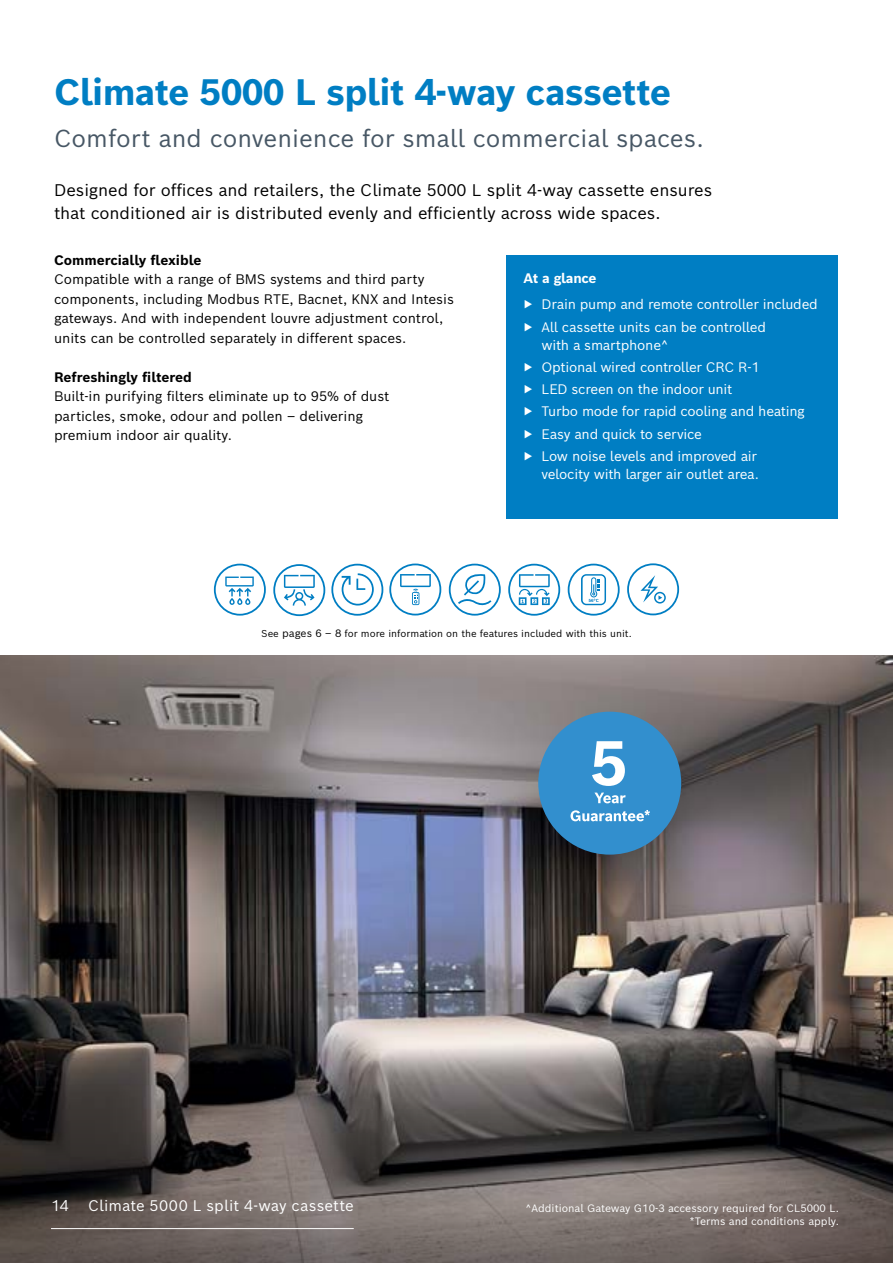
<style>
.page{position:relative;width:893px;height:1263px;background:#fff}
.page>*{position:absolute;margin:0;border:0;box-sizing:border-box;transform-origin:0 0}
.t1{font:700 61.65px "Bosch Sans";color:#fff}
.t2{font:700 36px "Bosch Sans";letter-spacing:-.02em;color:#007ec3}
.t3{font:24px "Bosch Sans";color:#475765}
.t4{font:16.5px/22.5px "Bosch Sans";letter-spacing:-.005em;color:#000}
.t5{font:15px "Bosch Sans";letter-spacing:.005em;color:#fff}
.t6{font:13.5px/19.5px "Bosch Sans";letter-spacing:-.005em;color:#000}
.t7{font:13.5px/22.2px "Bosch Sans";letter-spacing:-.02em;color:#fff}
.t8{font:700 13.5px "Bosch Sans";letter-spacing:-.005em;color:#000}
.t9{font:700 13.5px "Bosch Sans";letter-spacing:-.02em;color:#fff}
.t10{font:10.5px/12.6px "Bosch Sans";color:#fff;text-align:right}
.t11{font:9.75px "Bosch Sans";color:#000}
.s1{font-size:10.5px}
</style>
<div class="page">
<img style="left:0;top:655px;width:893px;height:427px">
<svg style="left:389px;top:563px;width:52px;height:52px"></svg>
<svg style="left:214px;top:564px;width:52px;height:52px"></svg>
<svg style="left:627px;top:563px;width:52px;height:52px"></svg>
<svg style="left:331px;top:564px;width:52px;height:52px"></svg>
<svg style="left:273px;top:564px;width:52px;height:52px"></svg>
<svg style="left:568px;top:564px;width:52px;height:52px"></svg>
<svg style="left:508px;top:564px;width:52px;height:52px"></svg>
<svg style="left:449px;top:564px;width:52px;height:52px"></svg>
<div style="left:538px;top:712px;width:143px;height:143px;background:#328fce;border-radius:50%"></div>
<svg style="left:594px;top:792px;width:32px;height:11px"></svg>
<svg style="left:570px;top:810px;width:80px;height:11px"></svg>
<div style="left:507px;top:255px;width:331px;height:263px;background:#007ec3"></div>
<svg style="left:0;top:1082px;width:893px;height:181px;background:#554e4c"></svg>
<hr style="left:51px;top:1228px;width:303px;height:1px;background:#fff">
<h2 class="t2" style="left:54px;top:68px;width:618px">Climate 5000 L split 4-way cassette</h2>
<h3 class="t3" style="left:54px;top:122px;width:651px">Comfort and convenience for small commercial spaces.</h3>
<p class="t4" style="left:54px;top:178px;width:660px">Designed for offices and retailers, the Climate 5000 L split 4-way cassette ensures that conditioned air is distributed evenly and efficiently across wide spaces.</p>
<p class="t8" style="left:54px;top:251px;width:149px">Commercially flexible</p>
<p class="t6" style="left:54px;top:269px;width:401px">Compatible with a range of BMS systems and third party components, including Modbus RTE, Bacnet, KNX and Intesis gateways. And with independent louvre adjustment control, units can be controlled separately in different spaces.</p>
<p class="t8" style="left:54px;top:368px;width:139px">Refreshingly filtered</p>
<p class="t6" style="left:54px;top:386px;width:337px">Built-in purifying filters eliminate up to 95% of dust particles, smoke, odour and pollen – delivering premium indoor air quality.</p>
<p class="t9" style="left:524px;top:269px;width:75px">At a glance</p>
<p class="t7" style="left:524px;top:293px;width:296px">▶ Drain pump and remote controller included ▶ All cassette units can be controlled</p>
<p class="t7" style="left:524px;top:333px;width:283px;text-indent:18px">with a smartphone^<br>▶ Optional wired controller CRC R-1<br>▶ LED screen on the indoor unit<br>▶ Turbo mode for rapid cooling and heating ▶ Easy and quick to service<br>▶ Low noise levels and improved air</p>
<p class="t7" style="left:542px;top:462px;width:219px">velocity with larger air outlet area.</p>
<p class="t11" style="left:261px;top:627px;width:372px">See <span class="s1">pages 6 – 8</span> for more information on the features included with this unit.</p>
<h1 class="t1" style="left:590px;top:722px;width:39px">5</h1>
<p class="t5" style="left:51px;top:1195px;width:19px">14</p>
<p class="t5" style="left:88px;top:1195px;width:267px">Climate 5000 L split 4-way cassette</p>
<p class="t10" style="left:526px;top:1201px;width:315px">^Additional Gateway G10-3 accessory required for CL5000 L. *Terms and conditions apply.</p>
</div>
